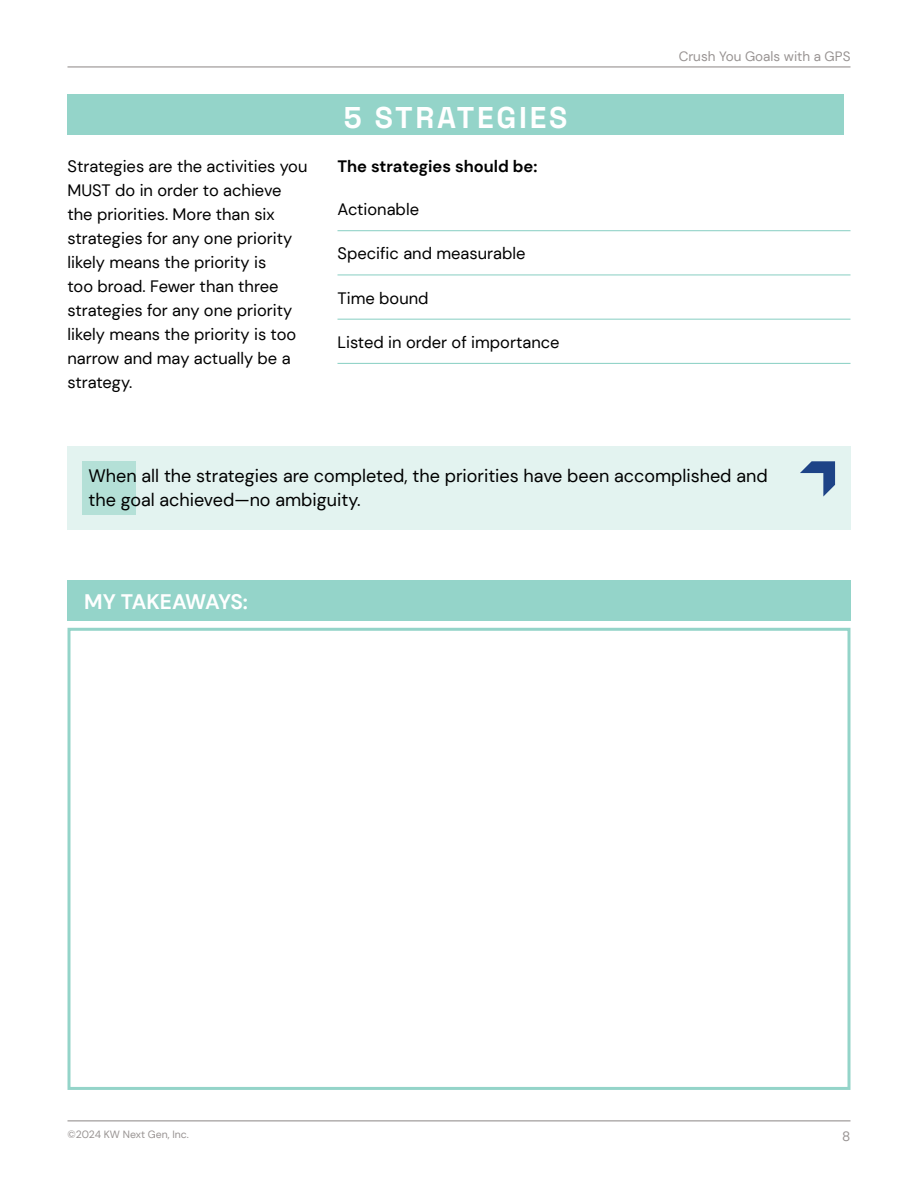
<style>
.page{position:relative;width:918px;height:1188px;background:#fff}
.page>*{position:absolute;margin:0;border:0;box-sizing:border-box;transform-origin:0 0}
.t1{font:300 30px "Space Grotesk";letter-spacing:.09em;color:#fff}
.t2{font:700 21px "DM Sans";letter-spacing:-.04em;color:#fff}
.t3{font:18px/24px "DM Sans";color:#000}
.t4{font:16.5px/24px "DM Sans";color:#000}
.t5{font:700 16.5px "DM Sans";color:#000}
.t6{font:13.5px "DM Sans";color:#989392}
.t7{font:10.5px "DM Sans";color:#989392}
</style>
<div class="page">
<hr style="left:68px;top:1120px;width:783px;height:1px;background:#989392">
<hr style="left:68px;top:66px;width:783px;height:1px;background:#989392">
<div style="left:68px;top:446px;width:783px;height:84px;background:#e3f3f0"></div>
<hr style="left:338px;top:230px;width:513px;height:1px;background:#94d4c9">
<hr style="left:338px;top:274px;width:513px;height:1px;background:#94d4c9">
<hr style="left:338px;top:319px;width:513px;height:1px;background:#94d4c9">
<hr style="left:338px;top:363px;width:513px;height:1px;background:#94d4c9">
<div style="left:68px;top:94px;width:776px;height:41px;background:#94d4c9"></div>
<div style="left:68px;top:580px;width:783px;height:40px;background:#94d4c9"></div>
<div style="left:68px;top:628px;width:783px;height:462px;border:3px solid #94d4c9"></div>
<svg style="left:800px;top:461px;width:35px;height:36px"></svg>
<div style="left:83px;top:461px;width:53px;height:54px;background:#b4e0d7"></div>
<h1 class="t1" style="left:344px;top:103px;width:225px">5 STRATEGIES</h1>
<p class="t4" style="left:68px;top:156px;width:242px">Strategies are the activities you<br>MUST do in order to achieve the priorities. More than six strategies for any one priority likely means the priority is<br>too broad. Fewer than three strategies for any one priority likely means the priority is too narrow and may actually be a strategy.</p>
<p class="t5" style="left:338px;top:159px;width:201px">The strategies should be:</p>
<p class="t4" style="left:338px;top:198px;width:83px">Actionable</p>
<p class="t4" style="left:338px;top:243px;width:190px">Specific and measurable</p>
<p class="t4" style="left:338px;top:287px;width:93px">Time bound</p>
<p class="t4" style="left:338px;top:331px;width:224px">Listed in order of importance</p>
<p class="t6" style="left:679px;top:51px;width:173px">Crush You Goals with a GPS</p>
<p class="t3" style="left:88px;top:465px;width:681px">When all the strategies are completed, the priorities have been accomplished and the goal achieved—no ambiguity.</p>
<p class="t2" style="left:84px;top:592px;width:165px">MY TAKEAWAYS:</p>
<p class="t7" style="left:68px;top:1130px;width:123px">©2024 KW Next Gen, Inc.</p>
<p class="t6" style="left:842px;top:1130px;width:10px">8</p>
</div>
